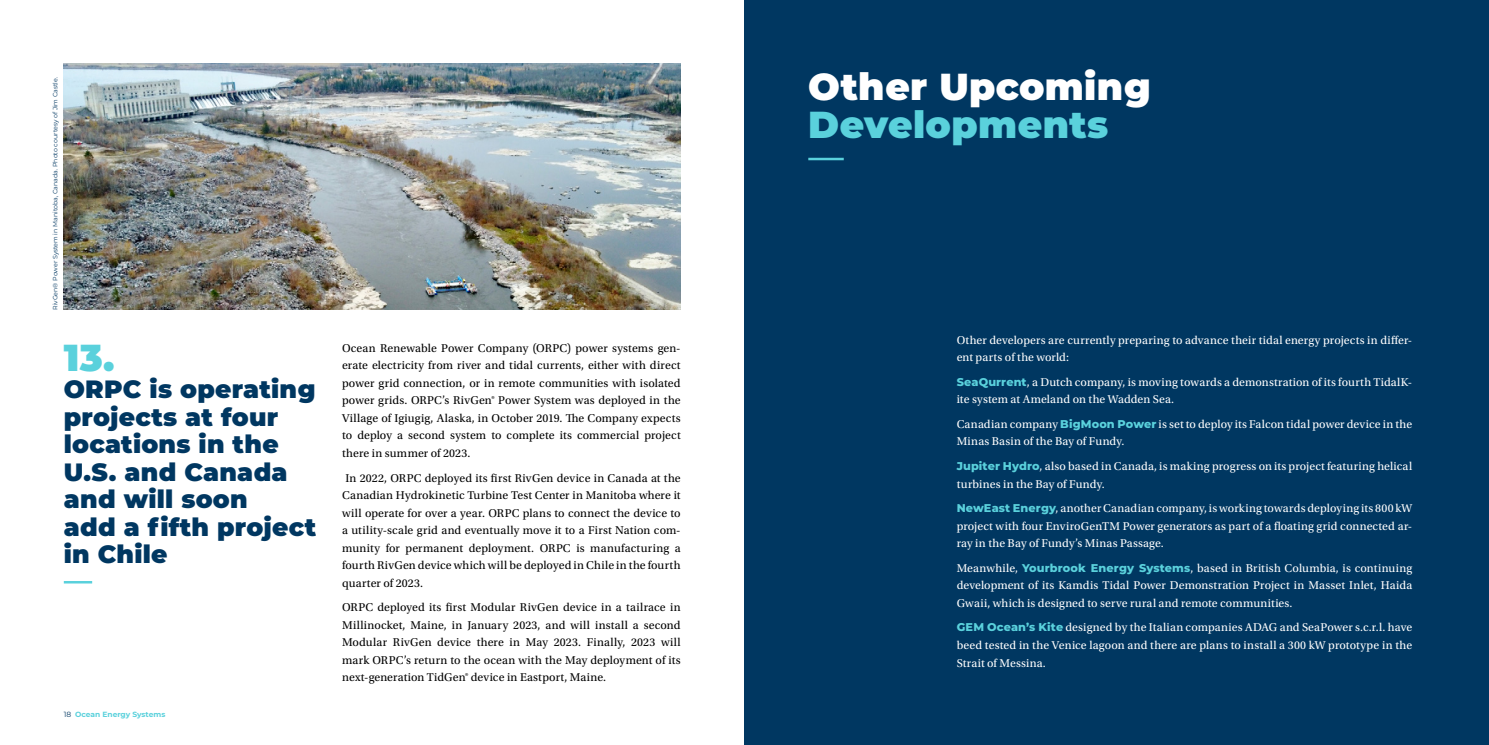
<style>
.page{position:relative;width:1489px;height:745px;background:#fff}
.page>*{position:absolute;margin:0;border:0;box-sizing:border-box;transform-origin:0 0}
.t1{font:900 37.5px "Montserrat";letter-spacing:.01em;color:#5ad1dc}
.t2{font:900 37.5px "Montserrat";letter-spacing:.01em;color:#fff}
.t3{font:900 25px/27.5px "Montserrat";letter-spacing:.01em;color:#003761}
.t4{font:11.88px/17.5px "Utopia Std";letter-spacing:.01em;color:#fff}
.t5{font:11.88px/17.5px "Utopia Std";letter-spacing:.01em;color:#000;text-align:justify}
.t6{font:700 7.5px "Montserrat";color:#5ad1dc}
.t7{font:6.25px "Montserrat";color:#003761}
.s1{font-weight:400;color:#003761}
.s2{font-family:"Montserrat";font-weight:800;font-size:11.25px;color:#5ad1dc}
</style>
<div class="page">
<hr style="left:64px;top:580px;width:28px;height:3px;background:#5ad1dc">
<div style="left:744px;top:0;width:744px;height:744px;background:#003761"></div>
<hr style="left:808px;top:158px;width:35px;height:2px;background:#5ad1dc">
<img style="left:64px;top:64px;width:616px;height:246px">
<p class="t7" style="left:51px;top:310px;width:234px;rotate:-90deg">RivGen® Power System in Manitoba, Canada. Photo courtesy of Jim Castle.</p>
<h1 class="t2" style="left:808px;top:59px;width:344px">Other Upcoming</h1>
<h1 class="t1" style="left:808px;top:96px;width:301px">Developments</h1>
<h1 class="t1" style="left:64px;top:329px;width:52px">13.</h1>
<h2 class="t3" style="left:64px;top:374px;width:254px">ORPC is operating projects at four locations in the<br>U.S. and Canada and will soon<br>add a fifth project in Chile</h2>
<p class="t6" style="left:64px;top:708px;width:103px"><span class="s1">18</span> Ocean Energy Systems</p>
<p class="t5" style="left:342px;top:339px;width:340px">Ocean Renewable Power Company (ORPC) power systems gen&shy;erate electricity from river and tidal currents, either with direct power grid connection, or in remote communities with isolated power grids. ORPC’s RivGen® Power System was deployed in the Village of Igiugig, Alaska, in October 2019. The Company expects to deploy a second system to complete its commercial project there in summer of 2023.</p>
<p class="t5" style="left:342px;top:469px;width:340px">In 2022, ORPC deployed its first RivGen device in Canada at the Canadian Hydrokinetic Turbine Test Center in Manitoba where it will operate for over a year. ORPC plans to connect the device to a utility-scale grid and eventually move it to a First Nation com&shy;munity for permanent deployment. ORPC is manufacturing a fourth RivGen device which will be deployed in Chile in the fourth quarter of 2023.</p>
<p class="t5" style="left:342px;top:598px;width:340px">ORPC deployed its first Modular RivGen device in a tailrace in Millinocket, Maine, in January 2023, and will install a second Modular RivGen device there in May 2023. Finally, 2023 will mark ORPC’s return to the ocean with the May deployment of its next-generation TidGen® device in Eastport, Maine.</p>
<p class="t4" style="left:956px;top:331px;width:457px">Other developers are currently preparing to advance their tidal energy projects in differ&shy;ent parts of the world:</p>
<p class="t4" style="left:956px;top:373px;width:457px"><span class="s2">SeaQurrent</span>, a Dutch company, is moving towards a demonstration of its fourth TidalK&shy;ite system at Ameland on the Wadden Sea.</p>
<p class="t4" style="left:956px;top:415px;width:457px">Canadian company <span class="s2">BigMoon Power</span> is set to deploy its Falcon tidal power device in the<br>Minas Basin of the Bay of Fundy.</p>
<p class="t4" style="left:956px;top:457px;width:457px"><span class="s2">Jupiter Hydro</span>, also based in Canada, is making progress on its project featuring helical turbines in the Bay of Fundy.</p>
<p class="t4" style="left:956px;top:499px;width:457px;text-align:justify"><span class="s2">NewEast Energy</span>, another Canadian company, is working towards deploying its 800 kW project with four EnviroGenTM Power generators as part of a floating grid connected ar&shy;ray in the Bay of Fundy’s Minas Passage.</p>
<p class="t4" style="left:956px;top:559px;width:457px;text-align:justify">Meanwhile, <span class="s2">Yourbrook Energy Systems</span>, based in British Columbia, is continuing development of its Kamdis Tidal Power Demonstration Project in Masset Inlet, Haida Gwaii, which is designed to serve rural and remote communities.</p>
<p class="t4" style="left:956px;top:618px;width:457px;text-align:justify"><span class="s2">GEM Ocean’s Kite</span> designed by the Italian companies ADAG and SeaPower s.c.r.l. have beed tested in the Venice lagoon and there are plans to install a 300 kW prototype in the Strait of Messina.</p>
</div>
